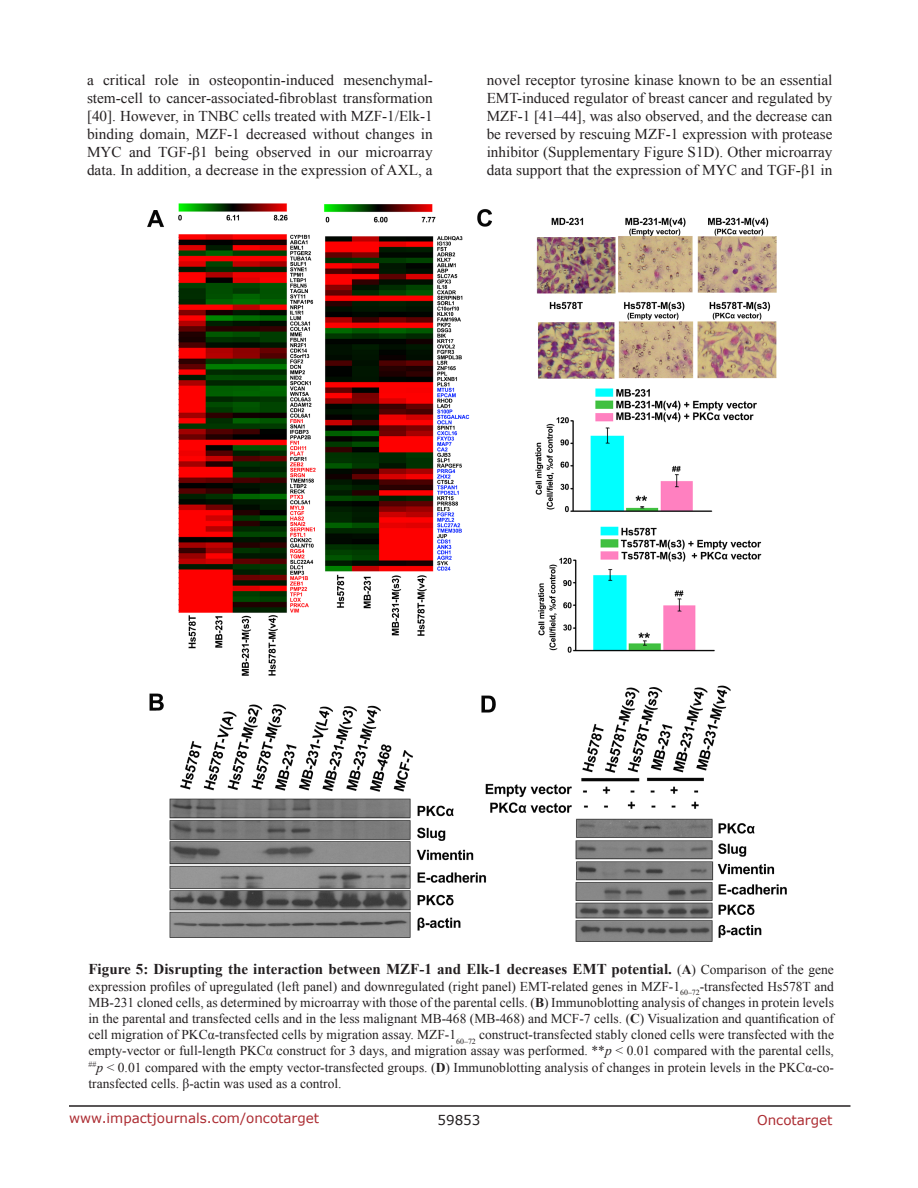
<style>
.page{position:relative;width:918px;height:1188px;background:#fff}
.page>*{position:absolute;margin:0;border:0;box-sizing:border-box;transform-origin:0 0}
.t1{font:15px/18px "Times New Roman";color:#231f20;text-align:justify}
.t2{font:700 15px "Times New Roman";color:#231f20}
.t3{font:13.5px/16.2px "Times New Roman";color:#231f20;text-align:justify}
.t4{font:13.5px "Verdana";color:#ac2b31}
.t5{font:13.5px "Verdana";color:#231f20}
.s1{font-weight:400;font-size:13.5px}
.s2{font-size:13.5px}
.s3{font-weight:700}
.s4{font-style:italic}
</style>
<div class="page">
<hr style="left:69px;top:1105px;width:781px;height:2px;background:#231f20">
<img style="left:147px;top:203px;width:640px;height:738px">
<p class="t1" style="left:87px;top:71px;width:347px">a critical role in osteopontin-induced mesenchymal&shy;stem-cell to cancer-associated-fibroblast transformation [40]. However, in TNBC cells treated with MZF-1/Elk-1 binding domain, MZF-1 decreased without changes in MYC and TGF-β1 being observed in our microarray data. In addition, a decrease in the expression of AXL, a</p>
<p class="t1" style="left:487px;top:71px;width:347px">novel receptor tyrosine kinase known to be an essential EMT-induced regulator of breast cancer and regulated by MZF-1 [41–44], was also observed, and the decrease can be reversed by rescuing MZF-1 expression with protease inhibitor (Supplementary Figure S1D). Other microarray data support that the expression of MYC and TGF-β1 in</p>
<p class="t2" style="left:88px;top:959px;width:747px">Figure 5: Disrupting the interaction between MZF-1 and Elk-1 decreases EMT potential. <span class="s1">(</span><span class="s2">A</span><span class="s1">) Comparison of the gene</span></p>
<p class="t3" style="left:88px;top:978px;width:747px">expression profiles of upregulated (left panel) and downregulated (right panel) EMT-related genes in MZF-1<sub>60–72</sub>-transfected Hs578T and MB-231 cloned cells, as determined by microarray with those of the parental cells. (<span class="s3">B</span>) Immunoblotting analysis of changes in protein levels in the parental and transfected cells and in the less malignant MB-468 (MB-468) and MCF-7 cells. (<span class="s3">C</span>) Visualization and quantification of cell migration of PKCα-transfected cells by migration assay. MZF-1<sub>60–72</sub> construct-transfected stably cloned cells were transfected with the empty-vector or full-length PKCα construct for 3 days, and migration assay was performed. **<span class="s4">p</span> &lt; 0.01 compared with the parental cells, <sup>##</sup><span class="s4">p</span> &lt; 0.01 compared with the empty vector-transfected groups. (<span class="s3">D</span>) Immunoblotting analysis of changes in protein levels in the PKCα-co&shy;transfected cells. β-actin was used as a control.</p>
<p class="t4" style="left:69px;top:1109px;width:252px">www.impactjournals.com/oncotarget</p>
<p class="t5" style="left:438px;top:1111px;width:44px">59853</p>
<p class="t4" style="left:757px;top:1111px;width:77px">Oncotarget</p>
</div>
